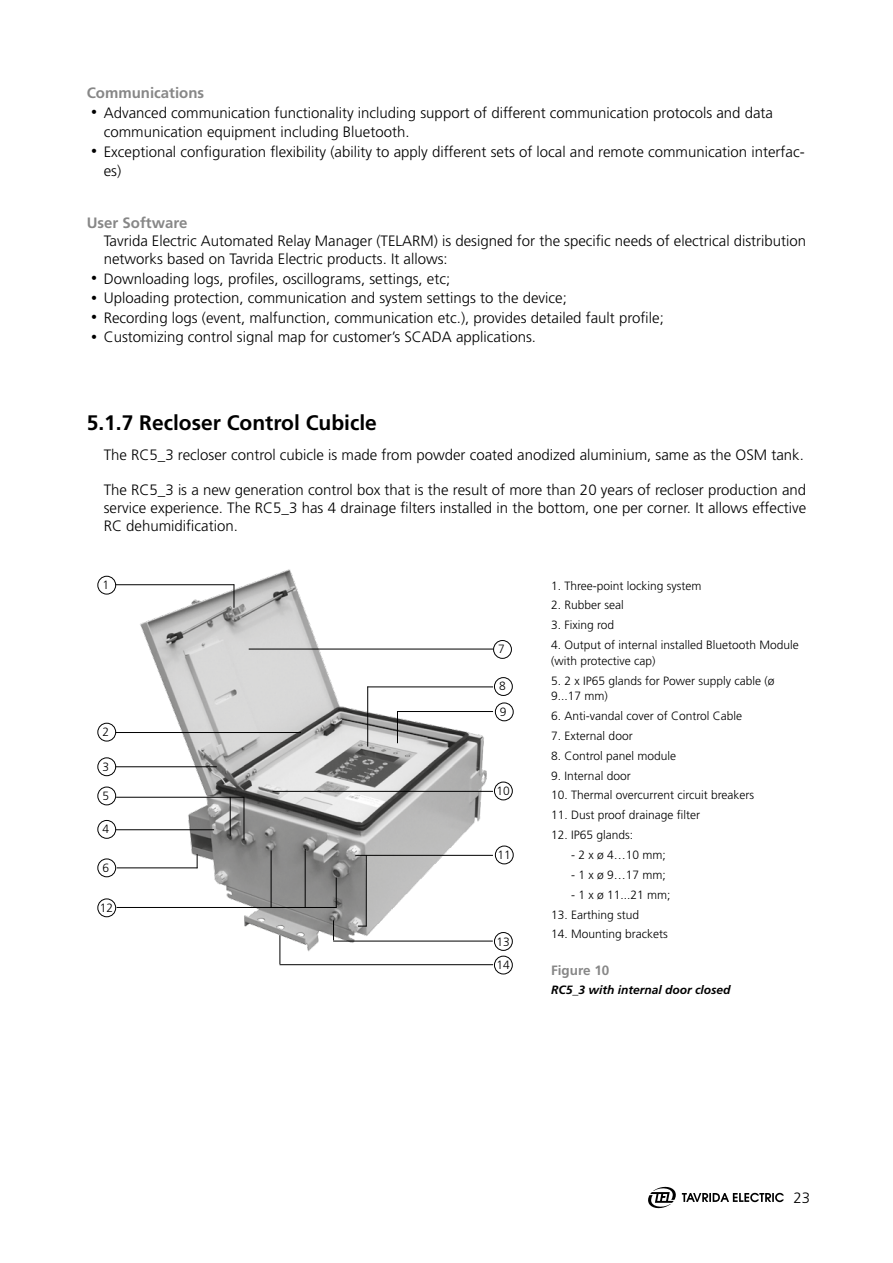
<style>
.page{position:relative;width:893px;height:1263px;background:#fff}
.page>*{position:absolute;margin:0;border:0;box-sizing:border-box;transform-origin:0 0}
.t1{font:700 21px "Frutiger LT Std";color:#000}
.t2{font:300 15px/18px "Frutiger LT Std";color:#000}
.t3{font:700 15px "Frutiger LT Std";color:#878787}
.t4{font:700 13.5px "Frutiger LT Std";color:#878787}
.t5{font:300 12px/15.6px "Frutiger LT Std";color:#000}
.t6{font:italic 700 12px "Frutiger LT Std";color:#000}
.s1{font-size:12px}
</style>
<div class="page">
<svg style="left:648px;top:1186px;width:136px;height:23px"></svg>
<img style="left:139px;top:569px;width:347px;height:382px">
<hr style="left:249px;top:649px;width:244px;height:1px;background:#000">
<hr style="left:367px;top:686px;width:126px;height:1px;background:#000">
<hr style="left:397px;top:711px;width:96px;height:1px;background:#000">
<hr style="left:272px;top:791px;width:221px;height:1px;background:#000">
<hr style="left:355px;top:855px;width:138px;height:1px;background:#000">
<hr style="left:333px;top:941px;width:160px;height:1px;background:#000">
<hr style="left:280px;top:964px;width:213px;height:1px;background:#000">
<hr style="left:116px;top:584px;width:118px;height:1px;background:#000">
<hr style="left:116px;top:732px;width:185px;height:1px;background:#000">
<hr style="left:116px;top:766px;width:101px;height:1px;background:#000">
<hr style="left:116px;top:829px;width:98px;height:1px;background:#000">
<hr style="left:117px;top:867px;width:80px;height:1px;background:#000">
<hr style="left:116px;top:797px;width:128px;height:1px;background:#000">
<svg style="left:234px;top:584px;width:1px;height:24px"></svg>
<hr style="left:230px;top:797px;width:1px;height:39px;background:#000">
<hr style="left:244px;top:797px;width:1px;height:43px;background:#000">
<svg style="left:197px;top:854px;width:1px;height:14px"></svg>
<hr style="left:367px;top:686px;width:1px;height:61px;background:#000">
<hr style="left:397px;top:711px;width:1px;height:32px;background:#000">
<svg style="left:333px;top:920px;width:1px;height:20px"></svg>
<svg style="left:280px;top:935px;width:1px;height:29px"></svg>
<hr style="left:366px;top:855px;width:1px;height:71px;background:#000">
<hr style="left:117px;top:907px;width:220px;height:1px;background:#000">
<hr style="left:271px;top:850px;width:1px;height:57px;background:#000">
<hr style="left:305px;top:849px;width:1px;height:59px;background:#000">
<hr style="left:336px;top:877px;width:1px;height:31px;background:#000">
<div style="left:493px;top:640px;width:19px;height:19px;border:1px solid #000;border-radius:50%"></div>
<div style="left:494px;top:677px;width:19px;height:19px;border:1px solid #000;border-radius:50%"></div>
<div style="left:495px;top:702px;width:19px;height:19px;border:1px solid #000;border-radius:50%"></div>
<div style="left:494px;top:782px;width:19px;height:18px;border:1px solid #000;border-radius:50%"></div>
<div style="left:495px;top:845px;width:19px;height:19px;border:1px solid #000;border-radius:50%"></div>
<div style="left:494px;top:932px;width:19px;height:19px;border:1px solid #000;border-radius:50%"></div>
<div style="left:494px;top:956px;width:19px;height:18px;border:1px solid #000;border-radius:50%"></div>
<div style="left:97px;top:898px;width:19px;height:19px;border:1px solid #000;border-radius:50%"></div>
<div style="left:97px;top:858px;width:19px;height:19px;border:1px solid #000;border-radius:50%"></div>
<div style="left:97px;top:786px;width:19px;height:19px;border:1px solid #000;border-radius:50%"></div>
<div style="left:97px;top:820px;width:19px;height:19px;border:1px solid #000;border-radius:50%"></div>
<div style="left:97px;top:757px;width:19px;height:19px;border:1px solid #000;border-radius:50%"></div>
<div style="left:97px;top:723px;width:19px;height:18px;border:1px solid #000;border-radius:50%"></div>
<div style="left:97px;top:576px;width:19px;height:18px;border:1px solid #000;border-radius:50%"></div>
<p class="t3" style="left:87px;top:84px;width:119px">Communications</p>
<p class="t2" style="left:104px;top:103px;width:671px;line-height:19.5px;text-indent:-13px"><span class="s1">•</span> Advanced communication functionality including support of different communication protocols and data communication equipment including Bluetooth.</p>
<p class="t2" style="left:104px;top:142px;width:702px;line-height:19.5px;text-indent:-13px"><span class="s1">•</span> Exceptional configuration flexibility (ability to apply different sets of local and remote communication interfac&shy;es)</p>
<p class="t3" style="left:87px;top:214px;width:102px">User Software</p>
<p class="t2" style="left:104px;top:232px;width:704px">Tavrida Electric Automated Relay Manager (TELARM) is designed for the specific needs of electrical distribution networks based on Tavrida Electric products. It allows:</p>
<p class="t2" style="left:91px;top:270px;width:361px"><span class="s1">•</span> Downloading logs, profiles, oscillograms, settings, etc;</p>
<p class="t2" style="left:91px;top:289px;width:477px"><span class="s1">•</span> Uploading protection, communication and system settings to the device;</p>
<p class="t2" style="left:91px;top:309px;width:574px"><span class="s1">•</span> Recording logs (event, malfunction, communication etc.), provides detailed fault profile;</p>
<p class="t2" style="left:91px;top:328px;width:447px"><span class="s1">•</span> Customizing control signal map for customer’s SCADA applications.</p>
<h1 class="t1" style="left:87px;top:410px;width:292px">5.1.7 Recloser Control Cubicle</h1>
<p class="t2" style="left:104px;top:446px;width:702px">The RC5_3 recloser control cubicle is made from powder coated anodized aluminium, same as the OSM tank.</p>
<p class="t2" style="left:104px;top:481px;width:704px;text-align:justify">The RC5_3 is a new generation control box that is the result of more than 20 years of recloser production and service experience. The RC5_3 has 4 drainage filters installed in the bottom, one per corner. It allows effective RC dehumidification.</p>
<p class="t5" style="left:102px;top:577px;width:8px">1</p>
<p class="t5" style="left:102px;top:724px;width:8px">2</p>
<p class="t5" style="left:102px;top:759px;width:8px">3</p>
<p class="t5" style="left:102px;top:788px;width:8px">5</p>
<p class="t5" style="left:102px;top:821px;width:8px">4</p>
<p class="t5" style="left:102px;top:860px;width:8px">6</p>
<p class="t5" style="left:100px;top:900px;width:15px">12</p>
<p class="t5" style="left:498px;top:641px;width:8px">7</p>
<p class="t5" style="left:499px;top:674px;width:9px;line-height:25.3px">8<br>9</p>
<p class="t5" style="left:496px;top:783px;width:15px">10</p>
<p class="t5" style="left:497px;top:847px;width:15px">11</p>
<p class="t5" style="left:496px;top:930px;width:15px;line-height:23.5px">13<br>14</p>
<p class="t5" style="left:551px;top:578px;width:152px">1. Three-point locking system</p>
<p class="t5" style="left:551px;top:598px;width:74px">2. Rubber seal</p>
<p class="t5" style="left:551px;top:617px;width:65px">3. Fixing rod</p>
<p class="t5" style="left:551px;top:637px;width:249px">4. Output of internal installed Bluetooth Module (with protective cap)</p>
<p class="t5" style="left:551px;top:673px;width:225px">5. 2 x IP65 glands for Power supply cable (ø<br>9...17 mm)</p>
<p class="t5" style="left:551px;top:708px;width:193px">6. Anti-vandal cover of Control Cable</p>
<p class="t5" style="left:551px;top:728px;width:83px">7. External door</p>
<p class="t5" style="left:551px;top:748px;width:127px">8. Control panel module</p>
<p class="t5" style="left:551px;top:768px;width:81px">9. Internal door</p>
<p class="t5" style="left:551px;top:788px;width:205px">10. Thermal overcurrent circuit breakers</p>
<p class="t5" style="left:551px;top:807px;width:151px">11. Dust proof drainage filter</p>
<p class="t5" style="left:551px;top:827px;width:84px">12. IP65 glands:</p>
<p class="t5" style="left:571px;top:847px;width:96px">- 2 x ø 4…10 mm;</p>
<p class="t5" style="left:571px;top:867px;width:96px">- 1 x ø 9…17 mm;</p>
<p class="t5" style="left:571px;top:887px;width:101px">- 1 x ø 11...21 mm;</p>
<p class="t5" style="left:551px;top:907px;width:90px">13. Earthing stud</p>
<p class="t5" style="left:551px;top:926px;width:118px">14. Mounting brackets</p>
<p class="t4" style="left:551px;top:962px;width:60px">Figure 10</p>
<p class="t6" style="left:551px;top:983px;width:181px">RC5_3 with internal door closed</p>
<p class="t2" style="left:794px;top:1189px;width:18px">23</p>
</div>
